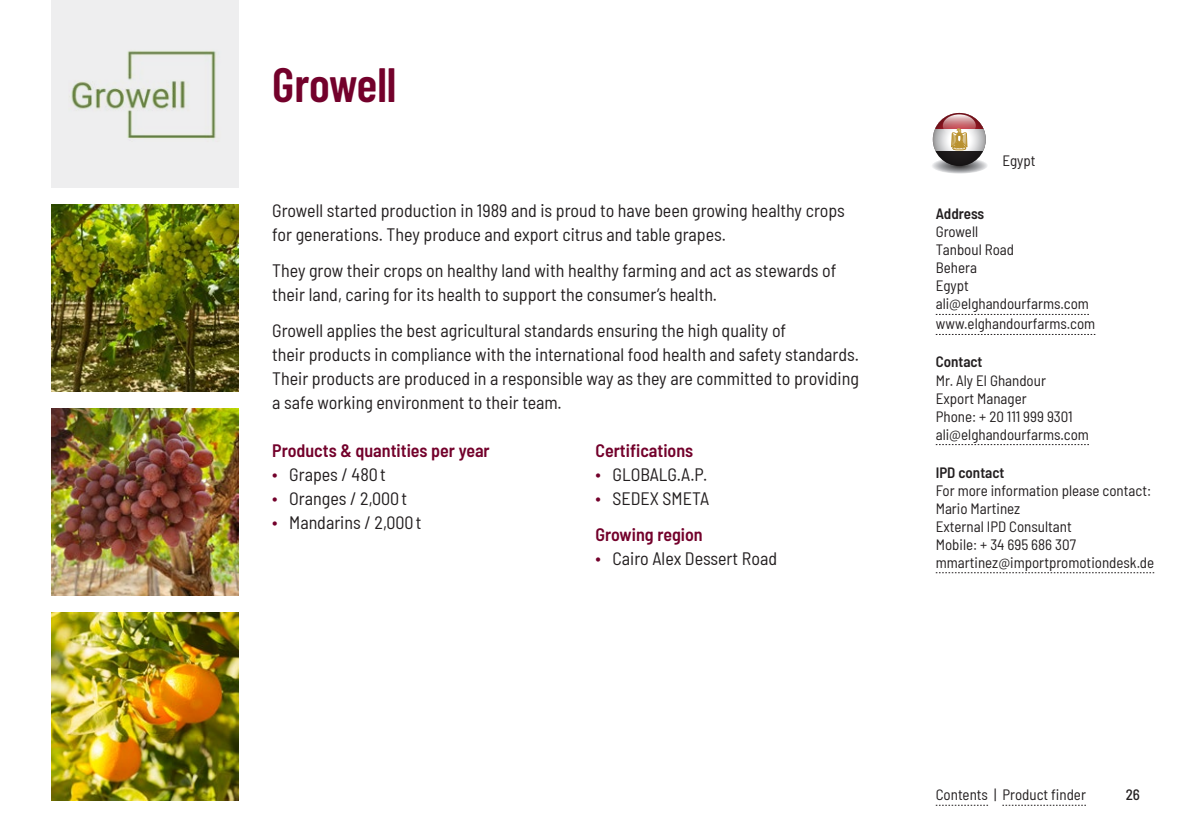
<style>
.page{position:relative;width:1191px;height:840px;background:#fff}
.page>*{position:absolute;margin:0;border:0;box-sizing:border-box;transform-origin:0 0}
.t1{font:600 48px "Barlow Condensed";letter-spacing:-.005em;color:#73012b}
.t2{font:semi-condensed 18px/24px "Barlow";color:#231f20}
.t3{font:semi-condensed 15px/18px "Barlow";color:#231f20}
.t4{font:600 semi-condensed 15px "Barlow";color:#231f20}
.t5{font:500 semi-condensed 15px "Barlow";color:#231f20}
.s1{font-weight:600;color:#73012b}
.s2{color:#73012b}
</style>
<div class="page">
<svg style="left:935px;top:804px;width:53px;height:1px"></svg>
<svg style="left:1002px;top:804px;width:84px;height:1px"></svg>
<img style="left:51px;top:408px;width:187px;height:187px">
<img style="left:51px;top:204px;width:187px;height:187px">
<div style="left:51px;top:0;width:187px;height:187px;background:#eeeeef"></div>
<svg style="left:932px;top:157px;width:55px;height:16px"></svg>
<svg style="left:932px;top:113px;width:53px;height:53px"></svg>
<svg style="left:932px;top:113px;width:53px;height:37px"></svg>
<svg style="left:935px;top:314px;width:154px;height:1px"></svg>
<svg style="left:935px;top:334px;width:160px;height:1px"></svg>
<svg style="left:935px;top:444px;width:154px;height:1px"></svg>
<svg style="left:935px;top:572px;width:219px;height:1px"></svg>
<img style="left:51px;top:612px;width:187px;height:187px">
<img style="left:69px;top:50px;width:147px;height:89px">
<h1 class="t1" style="left:272px;top:50px;width:126px">Growell</h1>
<p class="t2" style="left:272px;top:197px;width:574px">Growell started production in 1989 and is proud to have been growing healthy crops for generations. They produce and export citrus and table grapes.</p>
<p class="t2" style="left:272px;top:257px;width:566px">They grow their crops on healthy land with healthy farming and act as stewards of their land, caring for its health to support the consumer’s health.</p>
<p class="t2" style="left:272px;top:317px;width:588px">Growell applies the best agricultural standards ensuring the high quality of<br>their products in compliance with the international food health and safety standards.<br>Their products are produced in a responsible way as they are committed to providing a safe working environment to their team.</p>
<p class="t2" style="left:272px;top:437px;width:219px"><span class="s1">Products &amp; quantities per year </span><span class="s2">∙</span> Grapes / 480t<br><span class="s2">∙</span> Oranges / 2,000t<br><span class="s2">∙</span> Mandarins / 2,000t</p>
<p class="t2" style="left:595px;top:437px;width:115px"><span class="s1">Certifications<br></span><span class="s2">∙</span> GLOBALG.A.P. <span class="s2">∙</span> SEDEX SMETA</p>
<p class="t2" style="left:595px;top:521px;width:183px"><span class="s1">Growing region<br></span><span class="s2">∙</span> Cairo Alex Dessert Road</p>
<p class="t3" style="left:1002px;top:150px;width:35px">Egypt</p>
<p class="t4" style="left:935px;top:203px;width:50px">Address</p>
<p class="t3" style="left:935px;top:222px;width:155px">Growell<br>Tanboul Road<br>Behera<br>Egypt ali@elghandourfarms.com</p>
<p class="t3" style="left:935px;top:314px;width:161px">www.elghandourfarms.com</p>
<p class="t4" style="left:935px;top:351px;width:48px">Contact</p>
<p class="t3" style="left:935px;top:370px;width:155px">Mr. Aly El Ghandour<br>Export Manager<br>Phone: + 20 111 999 9301 ali@elghandourfarms.com</p>
<p class="t4" style="left:935px;top:461px;width:70px">IPD contact</p>
<p class="t3" style="left:935px;top:480px;width:220px">For more information please contact:<br>Mario Martinez<br>External IPD Consultant<br>Mobile: + 34 695 686 307 mmartinez@importpromotiondesk.de</p>
<p class="t3" style="left:935px;top:784px;width:152px">Contents | Product finder</p>
<p class="t5" style="left:1125px;top:783px;width:16px">26</p>
</div>
